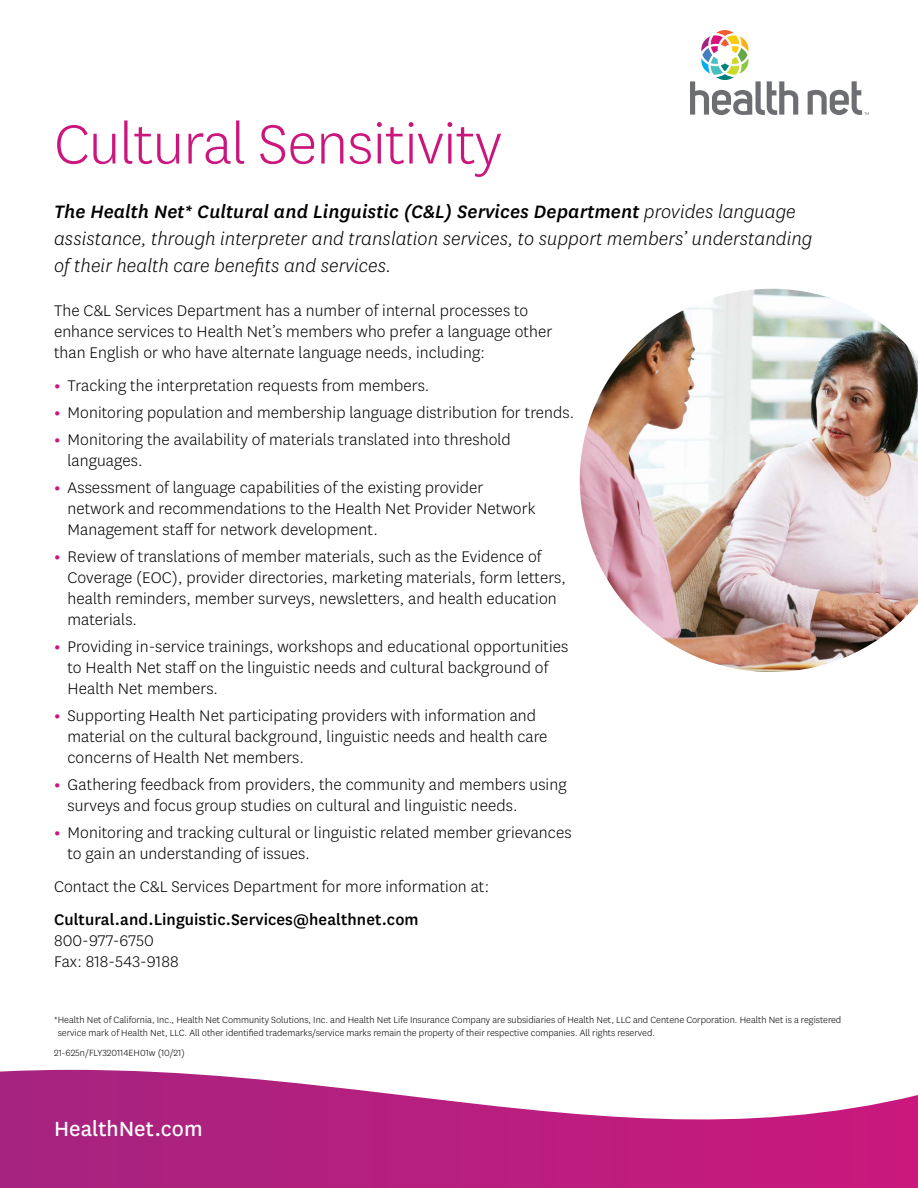
<style>
.page{position:relative;width:918px;height:1188px;background:#fff}
.page>*{position:absolute;margin:0;border:0;box-sizing:border-box;transform-origin:0 0}
.t1{font:300 64.5px "Centene Sans";letter-spacing:-.01em;color:#cb177d}
.t2{font:24px "Centene Sans";color:#fff}
.t3{font:italic 300 21px/27px "Centene Sans";letter-spacing:.005em;color:#000}
.t4{font:italic 500 21px "Centene Sans";letter-spacing:.005em;color:#000}
.t5{font:300 18px/21px "Centene Sans";letter-spacing:.005em;color:#000}
.t6{font:500 18px "Centene Sans";letter-spacing:.005em;color:#000}
.t7{font:300 10.5px/13.5px "Centene Sans";color:#000}
.s1{font-weight:300}
.s2{font-weight:700;color:#cb177d}
</style>
<div class="page">
<svg style="left:690px;top:30px;width:108px;height:85px"></svg>
<svg style="left:808px;top:81px;width:61px;height:34px"></svg>
<img style="left:580px;top:289px;width:338px;height:383px">
<svg style="left:0;top:1070px;width:918px;height:118px"></svg>
<h1 class="t1" style="left:54px;top:104px;width:449px">Cultural Sensitivity</h1>
<p class="t4" style="left:54px;top:197px;width:743px">The Health Net* Cultural and Linguistic (C&amp;L) Services Department <span class="s1">provides language</span></p>
<p class="t3" style="left:54px;top:224px;width:760px">assistance, through interpreter and translation services, to support members’ understanding of their health care benefits and services.</p>
<p class="t5" style="left:54px;top:300px;width:500px">The C&amp;L Services Department has a number of internal processes to enhance services to Health Net’s members who prefer a language other than English or who have alternate language needs, including:</p>
<p class="t5" style="left:54px;top:375px;width:377px"><span class="s2">•</span> Tracking the interpretation requests from members.</p>
<p class="t5" style="left:54px;top:402px;width:522px"><span class="s2">•</span> Monitoring population and membership language distribution for trends.</p>
<p class="t5" style="left:68px;top:429px;width:445px;text-indent:-14px"><span class="s2">•</span> Monitoring the availability of materials translated into threshold languages.</p>
<p class="t5" style="left:68px;top:477px;width:470px;text-indent:-14px"><span class="s2">•</span> Assessment of language capabilities of the existing provider network and recommendations to the Health Net Provider Network<br>Management staff for network development.</p>
<p class="t5" style="left:68px;top:546px;width:500px;text-indent:-14px"><span class="s2">•</span> Review of translations of member materials, such as the Evidence of Coverage (EOC), provider directories, marketing materials, form letters, health reminders, member surveys, newsletters, and health education materials.</p>
<p class="t5" style="left:68px;top:636px;width:502px;text-indent:-14px"><span class="s2">•</span> Providing in-service trainings, workshops and educational opportunities to Health Net staff on the linguistic needs and cultural background of<br>Health Net members.</p>
<p class="t5" style="left:68px;top:705px;width:482px;text-indent:-14px"><span class="s2">•</span> Supporting Health Net participating providers with information and material on the cultural background, linguistic needs and health care concerns of Health Net members.</p>
<p class="t5" style="left:68px;top:774px;width:501px;text-indent:-14px"><span class="s2">•</span> Gathering feedback from providers, the community and members using surveys and focus group studies on cultural and linguistic needs.</p>
<p class="t5" style="left:68px;top:822px;width:506px;text-indent:-14px"><span class="s2">•</span> Monitoring and tracking cultural or linguistic related member grievances to gain an understanding of issues.</p>
<p class="t5" style="left:54px;top:876px;width:437px">Contact the C&amp;L Services Department for more information at:</p>
<p class="t6" style="left:54px;top:907px;width:366px">Cultural.and.Linguistic.Services@healthnet.com</p>
<p class="t5" style="left:54px;top:930px;width:126px">800-977-6750<br>Fax: 818-543-9188</p>
<p class="t7" style="left:58px;top:1012px;width:785px;text-indent:-4px">*Health Net of California, Inc., Health Net Community Solutions, Inc. and Health Net Life Insurance Company are subsidiaries of Health Net, LLC and Centene Corporation. Health Net is a registered service mark of Health Net, LLC. All other identified trademarks/service marks remain the property of their respective companies. All rights reserved.</p>
<p class="t7" style="left:54px;top:1045px;width:132px">21-625n/FLY320114EH01w (10/21)</p>
<p class="t2" style="left:54px;top:1113px;width:150px">HealthNet.com</p>
</div>
